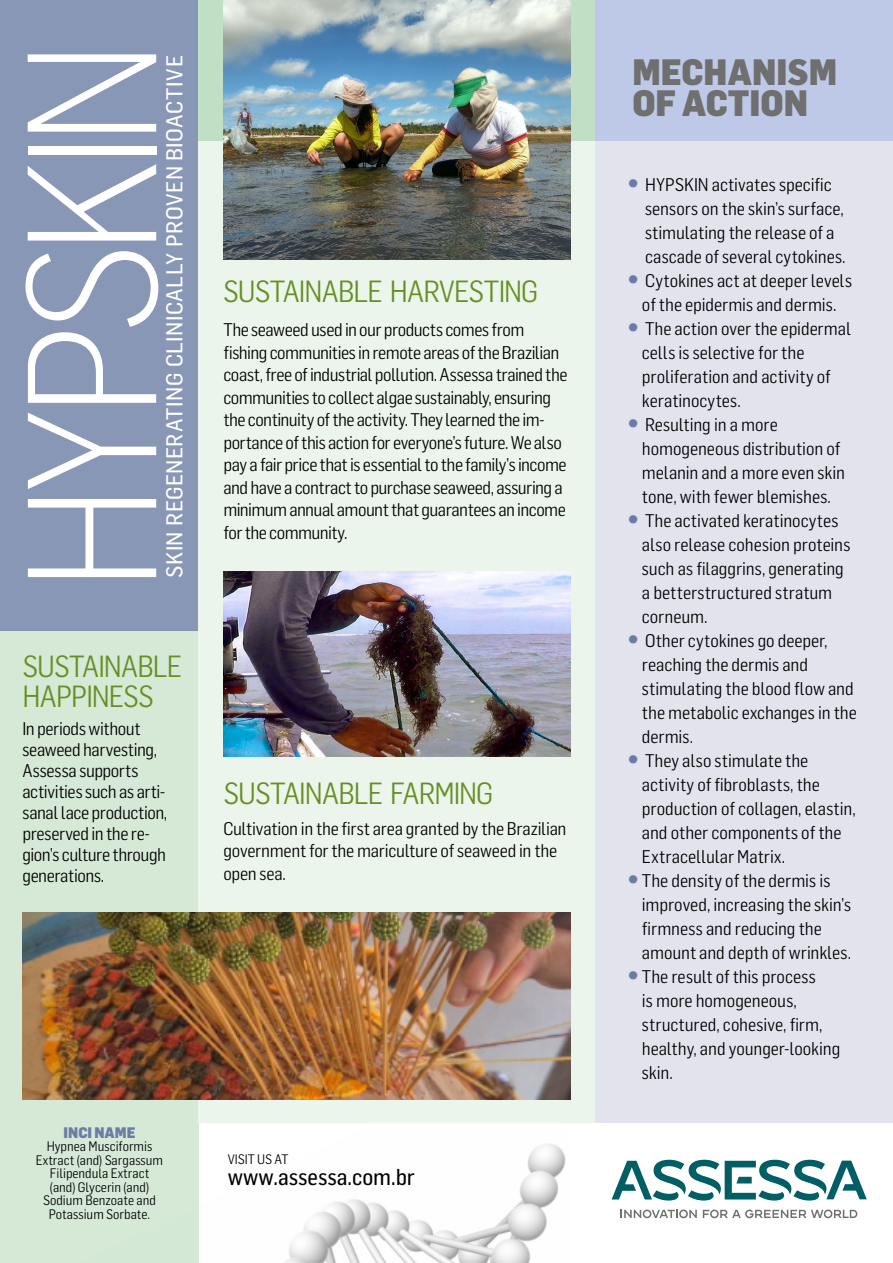
<style>
.page{position:relative;width:893px;height:1263px;background:#fff}
.page>*{position:absolute;margin:0;border:0;box-sizing:border-box;transform-origin:0 0}
.t1{font:300 180px "Flama Semicond";letter-spacing:-.06em;color:#fff}
.t2{font:900 36px/31.5px "Flama Semicond";color:#706f6f}
.t3{font:30px/30px "Flama Semicond";letter-spacing:-.03em;color:#678e22}
.t4{font:22.5px "Flama Semicond Basic";letter-spacing:.02em;color:#fff}
.t5{font:22.5px "Flama Semicond Basic";color:#000}
.t6{font:18px/24px "Flama Semicond";letter-spacing:-.005em;color:#000}
.t7{font:18px/22.5px "Flama Semicond";letter-spacing:-.025em;color:#000}
.t8{font:900 15px "Flama Semicond";color:#6c7da4}
.t9{font:13.5px/13.5px "Flama Semicond";color:#000;text-align:center}
.s1{font-weight:900;font-size:24px;color:#6c7da4}
</style>
<div class="page">
<div style="left:595px;top:140px;width:298px;height:983px;background:#e2e3ed"></div>
<div style="left:595px;top:0;width:298px;height:140px;background:#bec9e8"></div>
<div style="left:0;top:630px;width:198px;height:633px;background:#d6e9d7"></div>
<div style="left:0;top:0;width:198px;height:630px;background:#8997b6"></div>
<img style="left:198px;top:1123px;width:368px;height:140px">
<svg style="left:621px;top:1209px;width:76px;height:9px"></svg>
<svg style="left:703px;top:1209px;width:154px;height:9px"></svg>
<svg style="left:612px;top:1160px;width:255px;height:40px"></svg>
<div style="left:198px;top:0;width:397px;height:1123px;background:#ebf5ec"></div>
<div style="left:198px;top:0;width:397px;height:140px;background:#c1dfc4"></div>
<img style="left:223px;top:0;width:347px;height:259px">
<img style="left:223px;top:571px;width:347px;height:186px">
<img style="left:22px;top:912px;width:548px;height:188px">
<h1 class="t1" style="left:-9px;top:591px;width:553px;rotate:-90deg">HYPSKIN</h1>
<p class="t4" style="left:161px;top:578px;width:524px;rotate:-90deg">SKIN REGENERATING CLINICALLY PROVEN BIOACTIVE</p>
<h3 class="t3" style="left:22px;top:651px;width:161px">SUSTAINABLE<br>HAPPINESS</h3>
<p class="t6" style="left:22px;top:718px;width:146px;line-height:21px">In periods without seaweed harvesting,<br>Assessa supports activities such as arti&shy;sanal lace production, preserved in the re&shy;gion’s culture through generations.</p>
<h3 class="t3" style="left:223px;top:276px;width:317px">SUSTAINABLE HARVESTING</h3>
<p class="t7" style="left:223px;top:318px;width:346px">The seaweed used in our products comes from fishing communities in remote areas of the Brazilian coast, free of industrial pollution. Assessa trained the communities to collect algae sustainably, ensuring the continuity of the activity. They learned the im&shy;portance of this action for everyone’s future. We also pay a fair price that is essential to the family’s income and have a contract to purchase seaweed, assuring a minimum annual amount that guarantees an income for the community.</p>
<h3 class="t3" style="left:223px;top:778px;width:271px">SUSTAINABLE FARMING</h3>
<p class="t6" style="left:223px;top:817px;width:345px;line-height:22.5px">Cultivation in the first area granted by the Brazilian government for the mariculture of seaweed in the open sea.</p>
<p class="t8" style="left:64px;top:1123px;width:73px">INCI NAME</p>
<p class="t9" style="left:36px;top:1140px;width:129px">Hypnea Musciformis<br>Extract (and) Sargassum<br>Filipendula Extract (and) Glycerin (and)<br>Sodium Benzoate and<br>Potassium Sorbate.</p>
<p class="t9" style="left:228px;top:1153px;width:62px">VISIT US AT</p>
<p class="t5" style="left:228px;top:1164px;width:189px">www.assessa.com.br</p>
<h2 class="t2" style="left:632px;top:55px;width:206px">MECHANISM<br>OF ACTION</h2>
<p class="t6" style="left:645px;top:172px;width:202px;text-indent:-17px"><span class="s1">•</span> HYPSKIN activates specific sensors on the skin’s surface, stimulating the release of a cascade of several cytokines.</p>
<p class="t6" style="left:628px;top:268px;width:226px;text-align:center"><span class="s1">•</span> Cytokines act at deeper levels of the epidermis and dermis.</p>
<p class="t6" style="left:642px;top:316px;width:211px;text-indent:-14px"><span class="s1">•</span> The action over the epidermal cells is selective for the proliferation and activity of keratinocytes.</p>
<p class="t6" style="left:642px;top:412px;width:204px;text-indent:-14px"><span class="s1">•</span> Resulting in a more homogeneous distribution of melanin and a more even skin tone, with fewer blemishes.</p>
<p class="t6" style="left:642px;top:508px;width:210px;text-indent:-14px"><span class="s1">•</span> The activated keratinocytes also release cohesion proteins such as filaggrins, generating a betterstructured stratum corneum.</p>
<p class="t6" style="left:642px;top:628px;width:216px;text-indent:-14px"><span class="s1">•</span> Other cytokines go deeper, reaching the dermis and stimulating the blood flow and the metabolic exchanges in the dermis.</p>
<p class="t6" style="left:642px;top:748px;width:215px;text-indent:-14px"><span class="s1">•</span> They also stimulate the activity of fibroblasts, the production of collagen, elastin, and other components of the<br>Extracellular Matrix.</p>
<p class="t6" style="left:642px;top:868px;width:211px;text-indent:-14px"><span class="s1">•</span> The density of the dermis is improved, increasing the skin’s firmness and reducing the amount and depth of wrinkles.</p>
<p class="t6" style="left:642px;top:964px;width:200px;text-indent:-14px"><span class="s1">•</span> The result of this process<br>is more homogeneous, structured, cohesive, firm, healthy, and younger-looking skin.</p>
</div>
